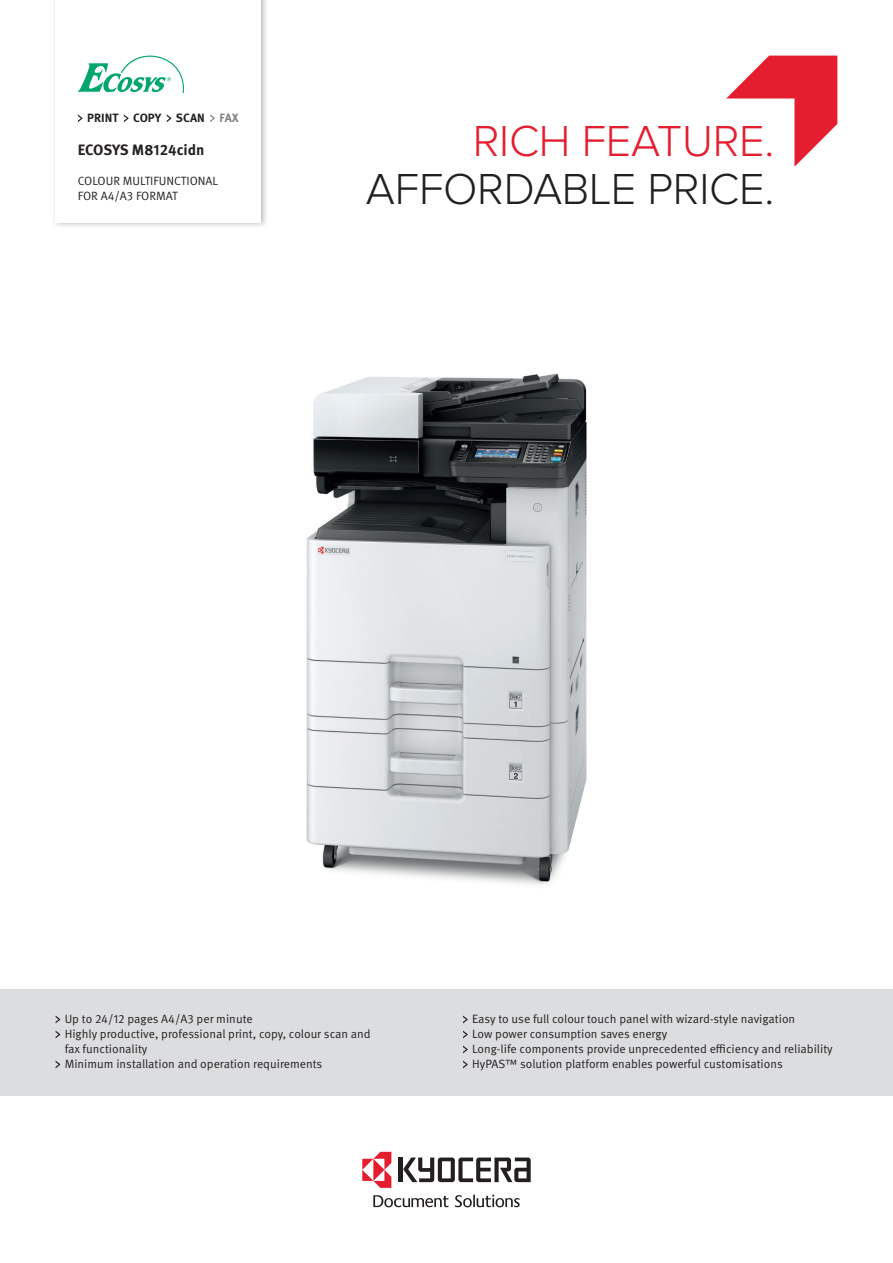
<style>
.page{position:relative;width:893px;height:1263px;background:#fff}
.page>*{position:absolute;margin:0;border:0;box-sizing:border-box;transform-origin:0 0}
.t1{font:300 45px/48px "Proxima Nova";letter-spacing:-.005em;color:#231f20;text-align:right}
.Note1{font:700 15px "Meta Pro";color:#231f20}
.Copy1a{font:12px/15px "Meta Pro Norm";color:#231f20}
.Note3{font:12px/15px "Meta Pro Norm";color:#231f20}
.Note1-2{font:700 12px "Meta Pro";color:#231f20}
.s1{color:#808285}
.s2{color:#e41d2f}
</style>
<div class="page">
<img style="left:306px;top:373px;width:281px;height:512px">
<hr style="left:399px;top:1157px;width:4px;height:25px;background:#231f20">
<svg style="left:403px;top:1157px;width:128px;height:25px"></svg>
<svg style="left:362px;top:1152px;width:29px;height:36px"></svg>
<svg style="left:455px;top:1195px;width:65px;height:12px"></svg>
<svg style="left:373px;top:1195px;width:75px;height:12px"></svg>
<div style="left:51px;top:0;width:217px;height:229px;background:#231f20;opacity:.3"></div>
<div style="left:56px;top:0;width:205px;height:223px;background:#fff"></div>
<svg style="left:78px;top:56px;width:106px;height:37px"></svg>
<svg style="left:726px;top:56px;width:111px;height:111px"></svg>
<div style="left:0;top:990px;width:893px;height:106px;background:#dcdddf"></div>
<svg style="left:78px;top:114px;width:4px;height:8px"></svg>
<svg style="left:124px;top:114px;width:4px;height:8px"></svg>
<svg style="left:167px;top:114px;width:4px;height:8px"></svg>
<svg style="left:210px;top:114px;width:5px;height:8px"></svg>
<svg style="left:56px;top:1016px;width:4px;height:7px"></svg>
<svg style="left:56px;top:1031px;width:4px;height:7px"></svg>
<svg style="left:56px;top:1061px;width:4px;height:7px"></svg>
<svg style="left:463px;top:1015px;width:5px;height:8px"></svg>
<svg style="left:463px;top:1030px;width:5px;height:8px"></svg>
<svg style="left:463px;top:1045px;width:5px;height:8px"></svg>
<svg style="left:463px;top:1060px;width:5px;height:8px"></svg>
<p class="Note1-2" style="left:87px;top:109px;width:153px">PRINT COPY SCAN <span class="s1">FAX</span></p>
<p class="Note1" style="left:78px;top:138px;width:128px">ECOSYS M8124cidn</p>
<p class="Note3" style="left:78px;top:173px;width:142px">COLOUR MULTIFUNCTIONAL<br>FOR A4/A3 FORMAT</p>
<p class="t1" style="left:366px;top:119px;width:410px"><span class="s2">RICH FEATURE.<br></span>AFFORDABLE PRICE.</p>
<p class="Copy1a" style="left:65px;top:1011px;width:189px">Up to 24/12 pages A4/A3 per minute</p>
<p class="Copy1a" style="left:65px;top:1026px;width:308px">Highly productive, professional print, copy, colour scan and fax functionality</p>
<p class="Copy1a" style="left:65px;top:1056px;width:259px">Minimum installation and operation requirements</p>
<p class="Copy1a" style="left:472px;top:1011px;width:325px">Easy to use full colour touch panel with wizard-style navigation</p>
<p class="Copy1a" style="left:472px;top:1026px;width:197px">Low power consumption saves energy</p>
<p class="Copy1a" style="left:472px;top:1041px;width:362px">Long-life components provide unprecedented efficiency and reliability</p>
<p class="Copy1a" style="left:472px;top:1056px;width:312px">HyPAS™ solution platform enables powerful customisations</p>
</div>
